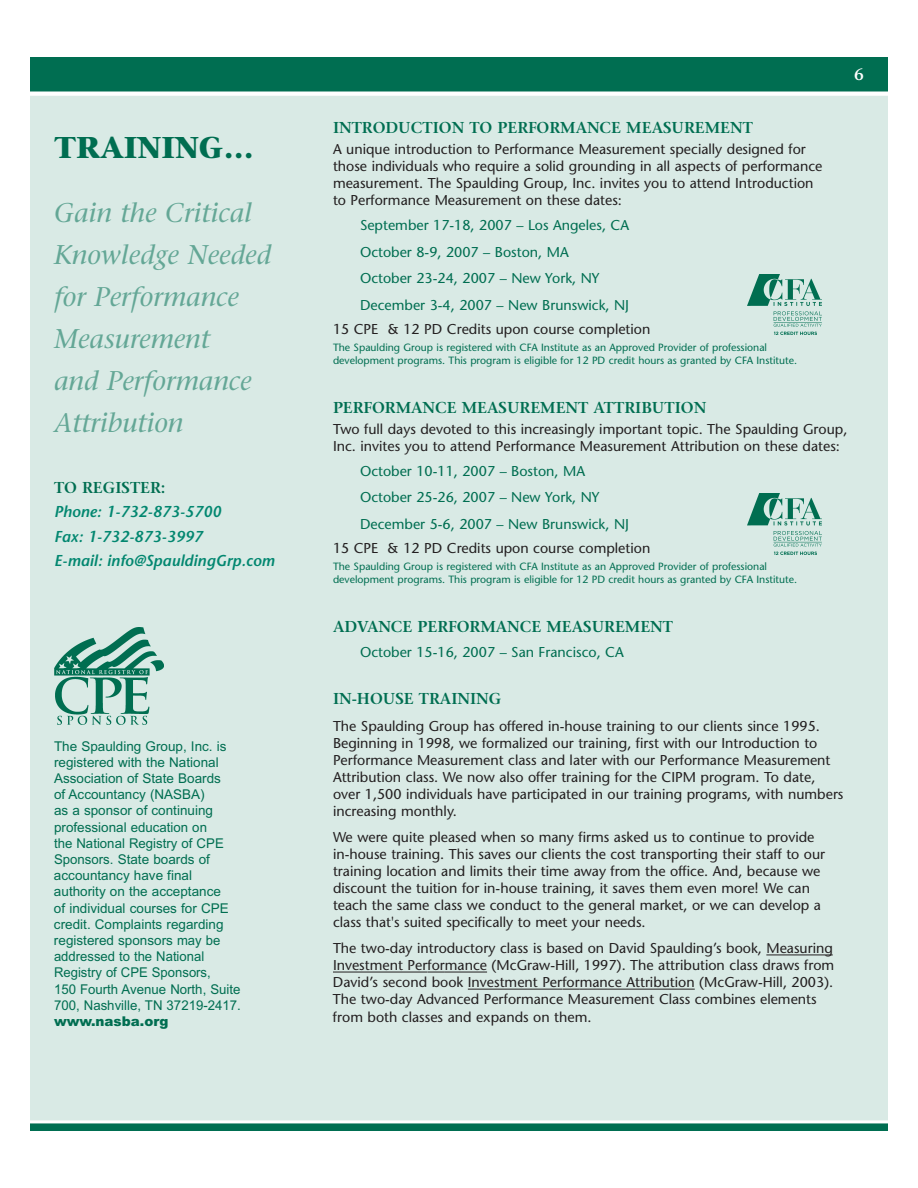
<style>
.page{position:relative;width:918px;height:1188px;background:#fff}
.page>*{position:absolute;margin:0;border:0;box-sizing:border-box;transform-origin:0 0}
.t1{font:700 30px "Stone Serif";color:#006e51}
.t2{font:italic 27px/42px "Stone Serif";color:#64a796}
.t3{font:600 16.5px "Stone Serif";color:#fff}
.t4{font:600 15.75px "Stone Serif";color:#006e51}
.t5{font:italic 600 15.75px/24.3px "Stone Sans";color:#028770}
.t6{font:14.25px/17.1px "Stone Sans";color:#231f20}
.t7{font:14.25px/26.4px "Stone Sans";color:#006e51}
.t8{font:13.5px/16.2px "Arial MS";color:#006e51}
.t9{font:900 13.5px "Arial";color:#006e51}
.t10{font:10.5px/12.6px "Stone Sans";color:#006e51}
</style>
<div class="page">
<div style="left:28px;top:94px;width:862px;height:1038px;background:#d9eae5"></div>
<hr style="left:766px;top:955px;width:67px;height:1px;background:#231f20">
<hr style="left:333px;top:972px;width:94px;height:1px;background:#231f20">
<svg style="left:427px;top:972px;width:18px;height:1px"></svg>
<hr style="left:445px;top:972px;width:42px;height:1px;background:#231f20">
<hr style="left:468px;top:989px;width:94px;height:1px;background:#231f20">
<svg style="left:562px;top:989px;width:18px;height:1px"></svg>
<hr style="left:580px;top:989px;width:115px;height:1px;background:#231f20">
<div style="left:28px;top:56px;width:862px;height:37px;background:#006e51"></div>
<div style="left:27px;top:54px;width:864px;height:40px;border:3px solid #fff"></div>
<div style="left:28px;top:1122px;width:862px;height:10px;background:#006e51"></div>
<div style="left:27px;top:1120px;width:864px;height:14px;border:3px solid #fff"></div>
<img style="left:54px;top:628px;width:109px;height:97px">
<img style="left:748px;top:274px;width:74px;height:61px">
<img style="left:748px;top:494px;width:74px;height:60px">
<h1 class="t1" style="left:54px;top:136px;width:201px">TRAINING…</h1>
<h2 class="t2" style="left:54px;top:194px;width:219px">Gain the Critical<br>Knowledge Needed for Performance<br>Measurement<br>and Performance<br>Attribution</h2>
<p class="t4" style="left:54px;top:481px;width:113px">TO REGISTER:</p>
<p class="t5" style="left:54px;top:501px;width:222px">Phone: 1-732-873-5700<br>Fax: 1-732-873-3997<br>E-mail: info@SpauldingGrp.com</p>
<p class="t8" style="left:54px;top:738px;width:188px">The Spaulding Group, Inc. is registered with the National<br>Association of State Boards<br>of Accountancy (NASBA)<br>as a sponsor of continuing professional education on<br>the National Registry of CPE<br>Sponsors. State boards of accountancy have final authority on the acceptance<br>of individual courses for CPE credit. Complaints regarding registered sponsors may be addressed to the National<br>Registry of CPE Sponsors,<br>150 Fourth Avenue North, Suite<br>700, Nashville, TN 37219-2417.</p>
<p class="t9" style="left:54px;top:1013px;width:116px">www.nasba.org</p>
<p class="t3" style="left:854px;top:68px;width:11px">6</p>
<p class="t4" style="left:333px;top:121px;width:421px">INTRODUCTION TO PERFORMANCE MEASUREMENT</p>
<p class="t6" style="left:333px;top:142px;width:491px">A unique introduction to Performance Measurement specially designed for those individuals who require a solid grounding in all aspects of performance measurement. The Spaulding Group, Inc. invites you to attend Introduction to Performance Measurement on these dates:</p>
<p class="t7" style="left:360px;top:214px;width:271px">September 17-18, 2007 – Los Angeles, CA October 8-9, 2007 – Boston, MA<br>October 23-24, 2007 – New York, NY December 3-4, 2007 – New Brunswick, NJ</p>
<p class="t6" style="left:333px;top:322px;width:319px">15 CPE &amp; 12 PD Credits upon course completion</p>
<p class="t10" style="left:333px;top:342px;width:466px">The Spaulding Group is registered with CFA Institute as an Approved Provider of professional development programs. This program is eligible for 12 PD credit hours as granted by CFA Institute.</p>
<p class="t4" style="left:333px;top:401px;width:375px">PERFORMANCE MEASUREMENT ATTRIBUTION</p>
<p class="t6" style="left:333px;top:422px;width:516px">Two full days devoted to this increasingly important topic. The Spaulding Group,<br>Inc. invites you to attend Performance Measurement Attribution on these dates:</p>
<p class="t7" style="left:360px;top:459px;width:271px">October 10-11, 2007 – Boston, MA<br>October 25-26, 2007 – New York, NY<br>December 5-6, 2007 – New Brunswick, NJ</p>
<p class="t6" style="left:333px;top:541px;width:319px">15 CPE &amp; 12 PD Credits upon course completion</p>
<p class="t10" style="left:333px;top:561px;width:466px">The Spaulding Group is registered with CFA Institute as an Approved Provider of professional development programs. This program is eligible for 12 PD credit hours as granted by CFA Institute.</p>
<p class="t4" style="left:333px;top:620px;width:342px">ADVANCE PERFORMANCE MEASUREMENT</p>
<p class="t7" style="left:360px;top:640px;width:265px">October 15-16, 2007 – San Francisco, CA</p>
<p class="t4" style="left:333px;top:693px;width:170px">IN-HOUSE TRAINING</p>
<p class="t6" style="left:333px;top:719px;width:512px">The Spaulding Group has offered in-house training to our clients since 1995.<br>Beginning in 1998, we formalized our training, first with our Introduction to Performance Measurement class and later with our Performance Measurement Attribution class. We now also offer training for the CIPM program. To date, over 1,500 individuals have participated in our training programs, with numbers increasing monthly.</p>
<p class="t6" style="left:333px;top:830px;width:494px">We were quite pleased when so many firms asked us to continue to provide in-house training. This saves our clients the cost transporting their staff to our training location and limits their time away from the office. And, because we discount the tuition for in-house training, it saves them even more! We can teach the same class we conduct to the general market, or we can develop a class that's suited specifically to meet your needs.</p>
<p class="t6" style="left:333px;top:941px;width:503px">The two-day introductory class is based on David Spaulding’s book, Measuring Investment Performance (McGraw-Hill, 1997). The attribution class draws from David’s second book Investment Performance Attribution (McGraw-Hill, 2003).<br>The two-day Advanced Performance Measurement Class combines elements from both classes and expands on them.</p>
</div>
